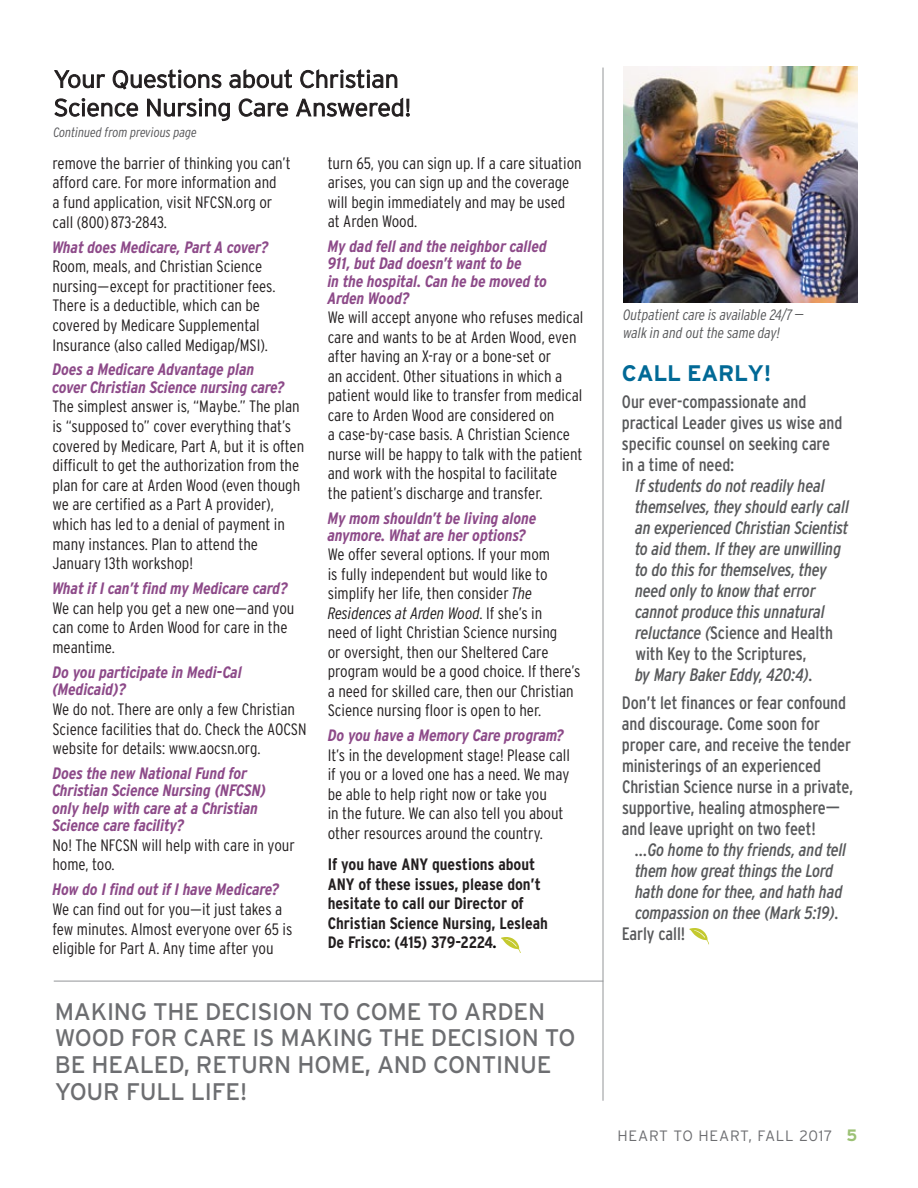
<style>
.page{position:relative;width:918px;height:1188px;background:#fff}
.page>*{position:absolute;margin:0;border:0;box-sizing:border-box;transform-origin:0 0}
.t1{font:24px/26.5px "Interstate";letter-spacing:-.01em;color:#6d6e71}
.t2{font:700 22.5px "Interstate";letter-spacing:-.01em;color:#016996}
.t3{font:italic condensed 18px/21px "Interstate";letter-spacing:-.005em;color:#58595b}
.t4{font:condensed 18px/21px "Interstate";letter-spacing:-.005em;color:#58595b}
.t5{font:300 condensed 16.5px/19.5px "Interstate";color:#231f20}
.t6{font:italic 700 condensed 16.5px/17.4px "Interstate";letter-spacing:-.005em;color:#8d4a89}
.t7{font:700 condensed 16.5px/19.5px "Interstate";color:#231f20}
.t8{font:italic 300 condensed 15px/18px "Interstate";letter-spacing:-.005em;color:#58595b}
.t9{font:300 15px "Interstate";letter-spacing:.05em;color:#6d6e71}
.t10{font:italic 300 condensed 13.5px "Interstate";letter-spacing:-.005em;color:#565659}
.s1{font-style:italic}
.s2{color:#010101}
.s3{font-style:normal}
.s4{font-weight:700;font-size:16.5px;color:#9cc175}
</style>
<div class="page">
<svg style="left:689px;top:928px;width:20px;height:16px"></svg>
<hr style="left:603px;top:68px;width:1px;height:1033px;background:#939598">
<svg style="left:54px;top:70px;width:52px;height:18px"></svg>
<svg style="left:112px;top:69px;width:110px;height:21px"></svg>
<svg style="left:229px;top:69px;width:63px;height:19px"></svg>
<svg style="left:300px;top:69px;width:98px;height:19px"></svg>
<svg style="left:54px;top:98px;width:84px;height:19px"></svg>
<svg style="left:147px;top:98px;width:83px;height:23px"></svg>
<svg style="left:238px;top:98px;width:50px;height:19px"></svg>
<svg style="left:295px;top:97px;width:115px;height:20px"></svg>
<svg style="left:501px;top:937px;width:20px;height:16px"></svg>
<hr style="left:54px;top:981px;width:549px;height:1px;background:#939598">
<img style="left:623px;top:66px;width:235px;height:236px">
<p class="t10" style="left:54px;top:125px;width:145px">Continued from previous page</p>
<p class="t5" style="left:52px;top:153px;width:240px">remove the barrier of thinking you can’t afford care. For more information and<br>a fund application, visit NFCSN.org or call (800)873-2843.</p>
<p class="t6" style="left:52px;top:238px;width:218px">What does Medicare, Part A cover?</p>
<p class="t5" style="left:52px;top:256px;width:225px">Room, meals, and Christian Science nursing—except for practitioner fees.<br>There is a deductible, which can be covered by Medicare Supplemental Insurance (also called Medigap/MSI).</p>
<p class="t6" style="left:52px;top:361px;width:234px">Does a Medicare Advantage plan cover Christian Science nursing care?</p>
<p class="t5" style="left:52px;top:397px;width:253px">The simplest answer is, “Maybe.” The plan is “supposed to” cover everything that’s covered by Medicare, Part A, but it is often difficult to get the authorization from the plan for care at Arden Wood (even though we are certified as a Part A provider), which has led to a denial of payment in many instances. Plan to attend the January 13th workshop!</p>
<p class="t6" style="left:52px;top:580px;width:237px">What if I can’t find my Medicare card?</p>
<p class="t5" style="left:52px;top:598px;width:243px">We can help you get a new one—and you can come to Arden Wood for care in the meantime.</p>
<p class="t6" style="left:52px;top:663px;width:191px">Do you participate in Medi-Cal (Medicaid)?</p>
<p class="t5" style="left:52px;top:699px;width:256px">We do not. There are only a few Christian<br>Science facilities that do. Check the AOCSN website for details: www.aocsn.org.</p>
<p class="t6" style="left:52px;top:764px;width:215px">Does the new National Fund for<br>Christian Science Nursing (NFCSN) only help with care at a Christian<br>Science care facility?</p>
<p class="t5" style="left:52px;top:835px;width:244px">No! The NFCSN will help with care in your home, too.</p>
<p class="t6" style="left:52px;top:881px;width:228px">How do I find out if I have Medicare?</p>
<p class="t5" style="left:52px;top:899px;width:242px">We can find out for you—it just takes a few minutes. Almost everyone over 65 is eligible for Part A. Any time after you</p>
<p class="t5" style="left:328px;top:153px;width:256px">turn 65, you can sign up. If a care situation arises, you can sign up and the coverage will begin immediately and may be used<br>at Arden Wood.</p>
<p class="t6" style="left:328px;top:238px;width:221px">My dad fell and the neighbor called<br>911, but Dad doesn’t want to be<br>in the hospital. Can he be moved to<br>Arden Wood?</p>
<p class="t5" style="left:328px;top:308px;width:257px">We will accept anyone who refuses medical care and wants to be at Arden Wood, even after having an X-ray or a bone-set or<br>an accident. Other situations in which a patient would like to transfer from medical care to Arden Wood are considered on<br>a case-by-case basis. A Christian Science nurse will be happy to talk with the patient and work with the hospital to facilitate<br>the patient’s discharge and transfer.</p>
<p class="t6" style="left:328px;top:509px;width:210px">My mom shouldn’t be living alone anymore. What are her options?</p>
<p class="t5" style="left:328px;top:545px;width:254px">We offer several options. If your mom<br>is fully independent but would like to simplify her life, then consider <span class="s1">The Residences at Arden Wood</span>. If she’s in<br>need of light Christian Science nursing<br>or oversight, then our Sheltered Care program would be a good choice. If there’s a need for skilled care, then our Christian Science nursing floor is open to her.</p>
<p class="t6" style="left:328px;top:727px;width:238px">Do you have a Memory Care program?</p>
<p class="t5" style="left:328px;top:745px;width:244px">It’s in the development stage! Please call if you or a loved one has a need. We may be able to help right now or take you<br>in the future. We can also tell you about other resources around the country.</p>
<p class="t7" style="left:328px;top:855px;width:222px">If you have ANY questions about<br>ANY of these issues, please don’t hesitate to call our Director of<br>Christian Science Nursing, Lesleah<br>De Frisco: (415) 379-2224<span class="s2">.</span></p>
<h1 class="t1" style="left:55px;top:998px;width:522px">MAKING THE DECISION TO COME TO ARDEN<br>WOOD FOR CARE IS MAKING THE DECISION TO<br>BE HEALED, RETURN HOME, AND CONTINUE<br>YOUR FULL LIFE!</h1>
<p class="t8" style="left:623px;top:306px;width:182px">Outpatient care is available 24/7— walk in and out the same day!</p>
<h2 class="t2" style="left:622px;top:359px;width:151px">CALL EARLY!</h2>
<p class="t4" style="left:622px;top:391px;width:222px">Our ever-compassionate and practical Leader gives us wise and specific counsel on seeking care in a time of need:</p>
<p class="t3" style="left:635px;top:475px;width:215px">If students do not readily heal themselves, they should early call an experienced Christian Scientist to aid them. If they are unwilling to do this for themselves, they need only to know that error cannot produce this unnatural reluctance (<span class="s3">Science and Health with Key to the Scriptures,</span></p>
<p class="t3" style="left:635px;top:664px;width:179px">by Mary Baker Eddy, 420:4).</p>
<p class="t4" style="left:622px;top:692px;width:233px">Don’t let finances or fear confound and discourage. Come soon for proper care, and receive the tender ministerings of an experienced Christian Science nurse in a private, supportive, healing atmosphere— and leave upright on two feet!</p>
<p class="t3" style="left:635px;top:839px;width:213px">…Go home to thy friends, and tell them how great things the Lord hath done for thee, and hath had compassion on thee (Mark 5:19).</p>
<p class="t4" style="left:622px;top:923px;width:65px">Early call!</p>
<p class="t9" style="left:617px;top:1127px;width:241px">HEART TO HEART, FALL 2017 <span class="s4">5</span></p>
</div>
